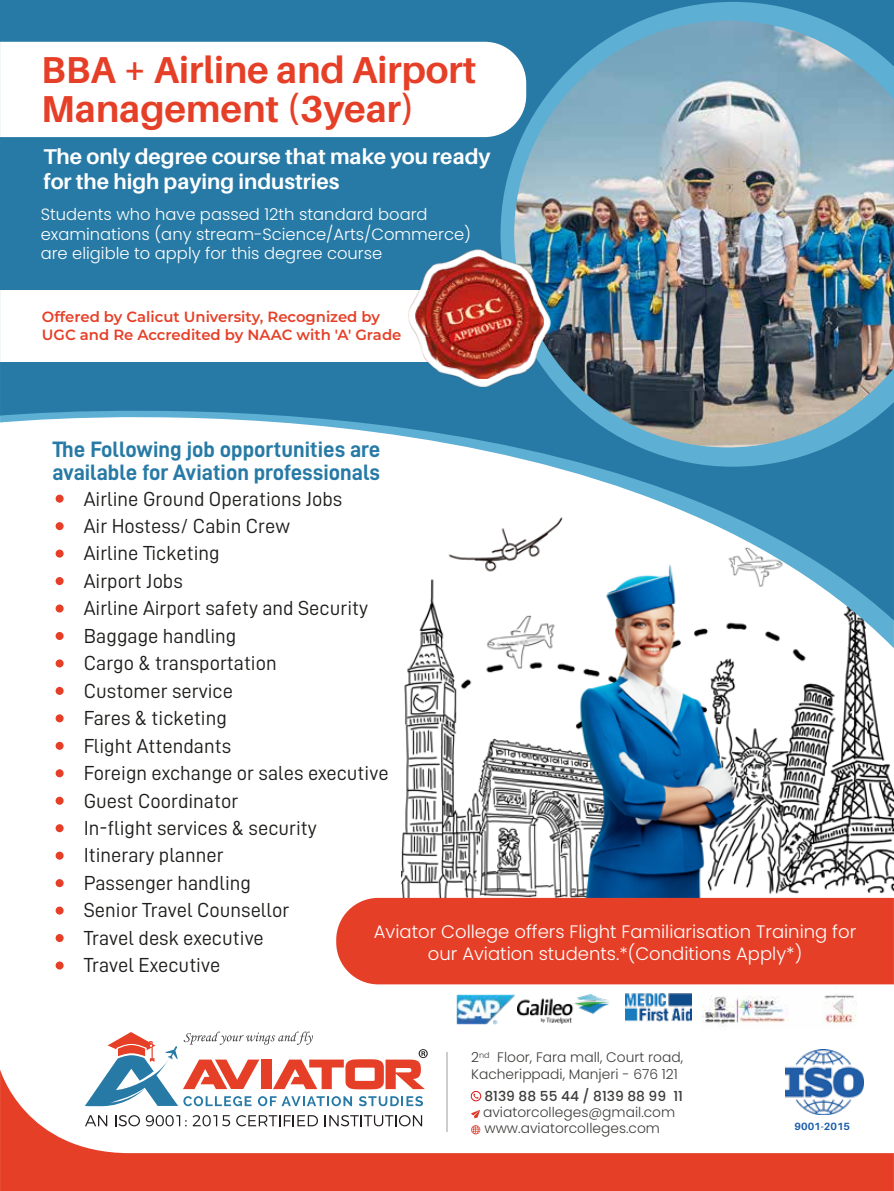
<style>
.page{position:relative;width:894px;height:1191px;background:#fff}
.page>*{position:absolute;margin:0;border:0;box-sizing:border-box;transform-origin:0 0}
.t1{font:700 37.5px/38.8px "Aileron";color:#e63f27}
.t2{font:22.35px/23.5px "D DIN Bold";color:#277aa5}
.t3{font:700 21.3px/25.7px "Aileron";color:#fff}
.t4{font:20.4px/27.5px "D DIN";color:#1d1d1b}
.t5{font:300 18px/21.6px "Poppins";color:#fff;text-align:center}
.t6{font:300 16.35px/19.6px "Poppins";color:#fff}
.t7{font:600 14.85px/17.7px "Montserrat";color:#e63f27}
.t8{font:300 13.8px/16.5px "Poppins";color:#3d3d3b}
.t9{font:500 13.8px "Poppins";color:#3d3d3b}
.t10{font:700 10.5px "Aileron";color:#1a5da9}
</style>
<div class="page">
<div style="left:0;top:0;width:893px;height:388px;background:#277aa5"></div>
<img style="left:401px;top:648px;width:492px;height:250px">
<svg style="left:55px;top:620px;width:838px;height:28px"></svg>
<svg style="left:0;top:386px;width:893px;height:234px"></svg>
<div style="left:0;top:290px;width:408px;height:72px;background:#fff"></div>
<svg style="left:107px;top:1031px;width:320px;height:38px"></svg>
<img style="left:785px;top:1049px;width:73px;height:20px">
<svg style="left:500px;top:2px;width:393px;height:465px"></svg>
<img style="left:514px;top:21px;width:379px;height:426px">
<img style="left:408px;top:249px;width:142px;height:137px">
<img style="left:415px;top:257px;width:127px;height:122px">
<div style="left:336px;top:898px;width:557px;height:86px;background:#e63f27"></div>
<svg style="left:0;top:1069px;width:893px;height:122px"></svg>
<div style="left:56px;top:494px;width:8px;height:8px;background:#e63f27;border-radius:50%"></div>
<div style="left:56px;top:522px;width:8px;height:8px;background:#e63f27;border-radius:50%"></div>
<div style="left:56px;top:549px;width:8px;height:8px;background:#e63f27;border-radius:50%"></div>
<div style="left:56px;top:577px;width:8px;height:8px;background:#e63f27;border-radius:50%"></div>
<div style="left:56px;top:604px;width:8px;height:8px;background:#e63f27;border-radius:50%"></div>
<div style="left:56px;top:632px;width:8px;height:8px;background:#e63f27;border-radius:50%"></div>
<div style="left:56px;top:659px;width:8px;height:8px;background:#e63f27;border-radius:50%"></div>
<div style="left:56px;top:687px;width:8px;height:8px;background:#e63f27;border-radius:50%"></div>
<div style="left:56px;top:714px;width:8px;height:8px;background:#e63f27;border-radius:50%"></div>
<div style="left:56px;top:742px;width:8px;height:8px;background:#e63f27;border-radius:50%"></div>
<div style="left:56px;top:769px;width:8px;height:8px;background:#e63f27;border-radius:50%"></div>
<div style="left:56px;top:796px;width:8px;height:8px;background:#e63f27;border-radius:50%"></div>
<div style="left:56px;top:824px;width:8px;height:8px;background:#e63f27;border-radius:50%"></div>
<div style="left:56px;top:851px;width:8px;height:8px;background:#e63f27;border-radius:50%"></div>
<div style="left:56px;top:879px;width:8px;height:8px;background:#e63f27;border-radius:50%"></div>
<div style="left:56px;top:906px;width:8px;height:8px;background:#e63f27;border-radius:50%"></div>
<div style="left:56px;top:934px;width:8px;height:8px;background:#e63f27;border-radius:50%"></div>
<div style="left:56px;top:961px;width:8px;height:8px;background:#e63f27;border-radius:50%"></div>
<div style="left:0;top:42px;width:526px;height:95px;background:#fff"></div>
<img style="left:456px;top:994px;width:59px;height:30px">
<img style="left:517px;top:995px;width:92px;height:28px">
<img style="left:625px;top:993px;width:66px;height:29px">
<img style="left:701px;top:994px;width:154px;height:32px">
<svg style="left:471px;top:1110px;width:9px;height:8px"></svg>
<svg style="left:471px;top:1125px;width:9px;height:9px"></svg>
<svg style="left:473px;top:1093px;width:5px;height:5px"></svg>
<div style="left:470px;top:1091px;width:11px;height:10px;border:1px solid #d81519;border-radius:50%"></div>
<hr style="left:446px;top:1052px;width:1px;height:79px;background:#9d9d9c">
<h1 class="t1" style="left:41px;top:51px;width:436px">BBA + Airline and Airport<br>Management (3year)</h1>
<p class="t3" style="left:43px;top:143px;width:448px">The only degree course that make you ready for the high paying industries</p>
<p class="t6" style="left:41px;top:205px;width:431px">Students who have passed 12th standard board examinations (any stream-Science/Arts/Commerce) are eligible to apply for this degree course</p>
<p class="t7" style="left:42px;top:307px;width:361px">Offered by Calicut University, Recognized by<br>UGC and Re Accredited by NAAC with 'A' Grade</p>
<p class="t2" style="left:52px;top:437px;width:329px">The Following job opportunities are available for Aviation professionals</p>
<p class="t4" style="left:84px;top:484px;width:306px">Airline Ground Operations Jobs<br>Air Hostess/ Cabin Crew<br>Airline Ticketing<br>Airport Jobs<br>Airline Airport safety and Security<br>Baggage handling<br>Cargo &amp; transportation<br>Customer service<br>Fares &amp; ticketing<br>Flight Attendants<br>Foreign exchange or sales executive<br>Guest Coordinator<br>In-flight services &amp; security<br>Itinerary planner<br>Passenger handling<br>Senior Travel Counsellor<br>Travel desk executive<br>Travel Executive</p>
<p class="t5" style="left:373px;top:921px;width:483px">Aviator College offers Flight Familiarisation Training for our Aviation students.*(Conditions Apply*)</p>
<p class="t8" style="left:471px;top:1049px;width:213px">2<sup>nd</sup> Floor, Fara mall, Court road,<br>Kacherippadi, Manjeri - 676 121</p>
<p class="t8" style="left:483px;top:1104px;width:193px;line-height:16px">aviatorcolleges@gmail.com www.aviatorcolleges.com</p>
<p class="t9" style="left:484px;top:1087px;width:200px">8139 88 55 44 / 8139 88 99 11</p>
<p class="t10" style="left:794px;top:1120px;width:57px">9001-2015</p>
</div>
